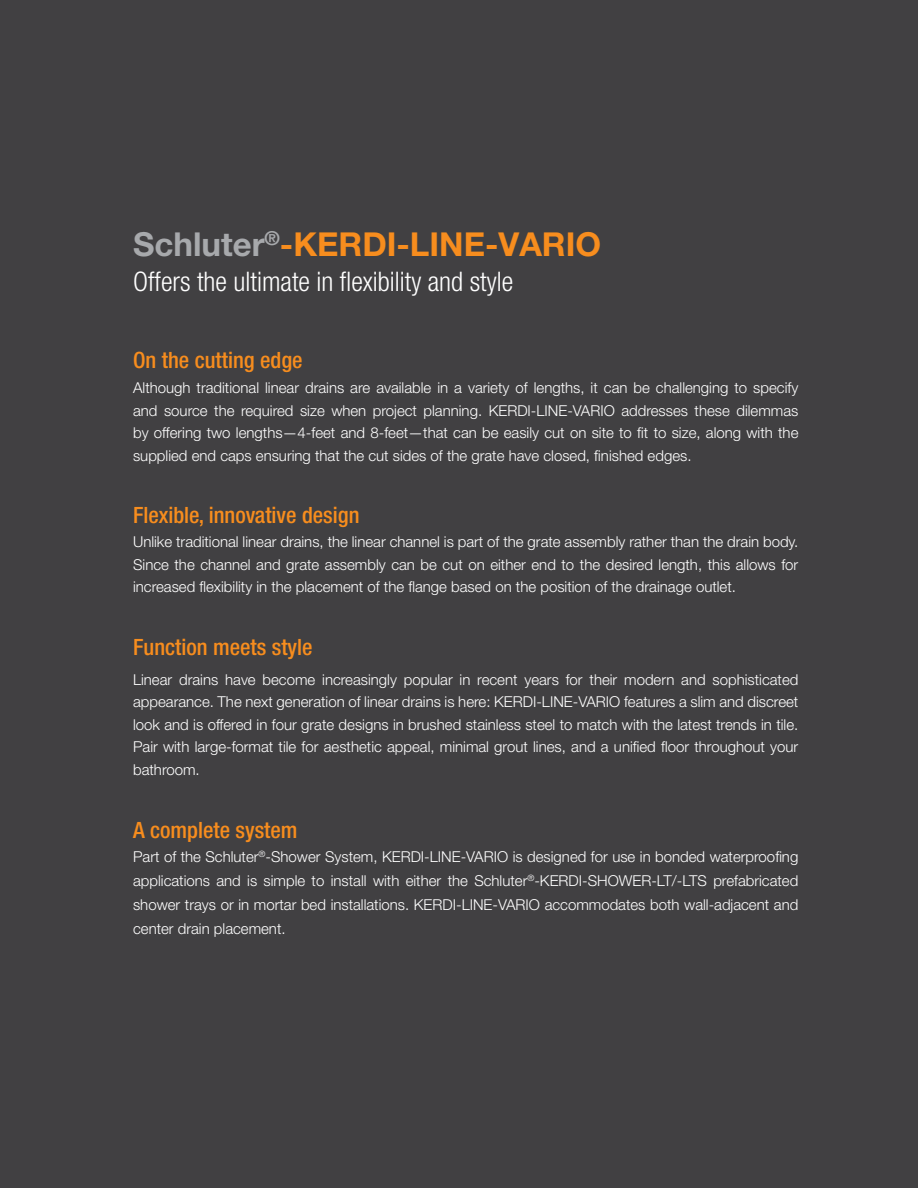
<style>
.page{position:relative;width:918px;height:1188px;background:#414042}
.page>*{position:absolute;margin:0;border:0;box-sizing:border-box;transform-origin:0 0}
.t1{font:700 33px "Helvetica Neue LT Pro";color:#f78d1e}
.t2{font:300 condensed 27px "Helvetica Neue LT Pro";color:#fff}
.t3{font:500 condensed 22.5px "Helvetica Neue LT Pro";color:#f78d1e}
.t4{font:300 15px/22.5px "Helvetica Neue LT Pro";color:#fff;text-align:justify}
.s1{color:#a7a9ac}
</style>
<div class="page">
<h1 class="t1" style="left:133px;top:224px;width:470px"><span class="s1">Schluter</span><sup>®</sup>-KERDI-LINE-VARIO</h1>
<h2 class="t2" style="left:133px;top:265px;width:382px">Offers the ultimate in flexibility and style</h2>
<h3 class="t3" style="left:133px;top:347px;width:171px">On the cutting edge</h3>
<p class="t4" style="left:133px;top:376px;width:667px">Although traditional linear drains are available in a variety of lengths, it can be challenging to specify and source the required size when project planning. KERDI-LINE-VARIO addresses these dilemmas by offering two lengths—4-feet and 8-feet—that can be easily cut on site to fit to size, along with the supplied end caps ensuring that the cut sides of the grate have closed, finished edges.</p>
<h3 class="t3" style="left:133px;top:501px;width:228px">Flexible, innovative design</h3>
<p class="t4" style="left:133px;top:530px;width:667px">Unlike traditional linear drains, the linear channel is part of the grate assembly rather than the drain body.<br>Since the channel and grate assembly can be cut on either end to the desired length, this allows for increased flexibility in the placement of the flange based on the position of the drainage outlet.</p>
<h3 class="t3" style="left:133px;top:634px;width:181px">Function meets style</h3>
<p class="t4" style="left:133px;top:668px;width:667px">Linear drains have become increasingly popular in recent years for their modern and sophisticated appearance. The next generation of linear drains is here: KERDI-LINE-VARIO features a slim and discreet look and is offered in four grate designs in brushed stainless steel to match with the latest trends in tile.<br>Pair with large-format tile for aesthetic appeal, minimal grout lines, and a unified floor throughout your bathroom.</p>
<h3 class="t3" style="left:133px;top:816px;width:166px">A complete system</h3>
<p class="t4" style="left:133px;top:845px;width:667px;line-height:24px">Part of the Schluter<sup>®</sup>-Shower System, KERDI-LINE-VARIO is designed for use in bonded waterproofing applications and is simple to install with either the Schluter<sup>®</sup>-KERDI-SHOWER-LT/-LTS prefabricated shower trays or in mortar bed installations. KERDI-LINE-VARIO accommodates both wall-adjacent and center drain placement.</p>
</div>
